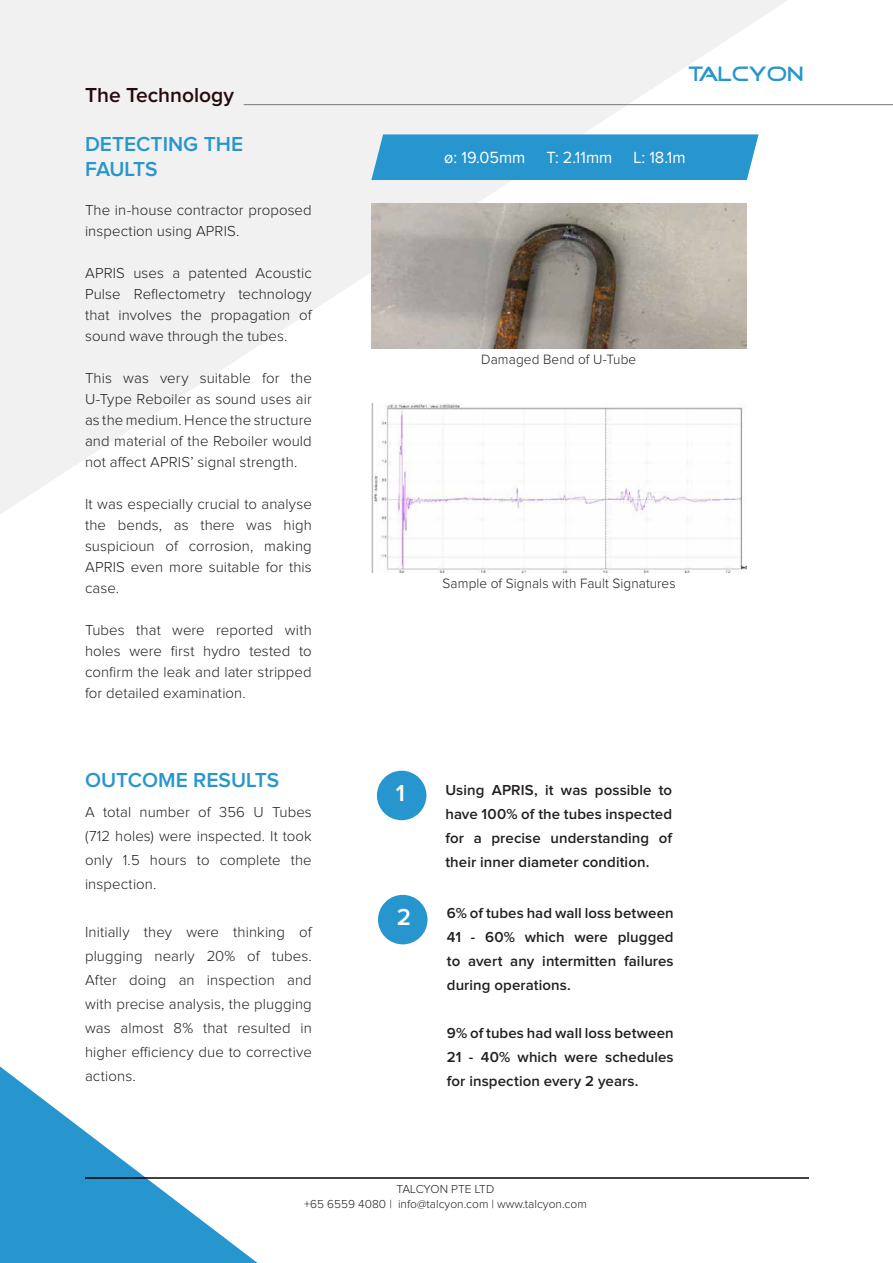
<style>
.page{position:relative;width:893px;height:1263px;background:#fff}
.page>*{position:absolute;margin:0;border:0;box-sizing:border-box;transform-origin:0 0}
.t1{font:600 24px "Proxima Nova";color:#fff}
.t2{font:600 21px "Proxima Nova";color:#2796ce}
.t3{font:600 21px "Proxima Nova";color:#240a0c}
.t4{font:21px "Good Times";color:#2796ce}
.t5{font:16.8px "Proxima Nova";color:#fff}
.t6{font:300 15px/21px "Proxima Nova";letter-spacing:.005em;color:#231f20;text-align:justify}
.t7{font:600 15px/24px "Proxima Nova";letter-spacing:.005em;color:#231f20;text-align:justify}
.t8{font:300 13.95px "Proxima Nova";letter-spacing:.01em;color:#231f20}
.t9{font:300 12px "Proxima Nova";color:#231f20}
</style>
<div class="page">
<svg style="left:0;top:0;width:808px;height:514px;fill:#f1f1f1"></svg>
<svg style="left:0;top:1066px;width:258px;height:197px"></svg>
<hr style="left:244px;top:104px;width:649px;height:1px;background:#78797a">
<div style="left:377px;top:771px;width:49px;height:49px;background:#2796ce;border-radius:50%"></div>
<div style="left:378px;top:895px;width:49px;height:49px;background:#2796ce;border-radius:50%"></div>
<img style="left:85px;top:1178px;width:723px;height:1px">
<div style="left:371px;top:134px;width:388px;height:46px;background:#2796ce"></div>
<img style="left:371px;top:203px;width:375px;height:145px">
<img style="left:371px;top:403px;width:375px;height:169px">
<p class="t3" style="left:85px;top:85px;width:151px">The Technology</p>
<p class="t2" style="left:85px;top:134px;width:160px">DETECTING THE</p>
<p class="t2" style="left:85px;top:160px;width:74px">FAULTS</p>
<p class="t6" style="left:85px;top:200px;width:228px">The in-house contractor proposed inspection using APRIS.</p>
<p class="t6" style="left:85px;top:263px;width:228px">APRIS uses a patented Acoustic Pulse Reflectometry technology that involves the propagation of sound wave through the tubes.</p>
<p class="t6" style="left:85px;top:368px;width:228px">This was very suitable for the U-Type Reboiler as sound uses air as the medium. Hence the structure and material of the Reboiler would not affect APRIS’ signal strength.</p>
<p class="t6" style="left:85px;top:494px;width:228px">It was especially crucial to analyse the bends, as there was high suspicioun of corrosion, making APRIS even more suitable for this case.</p>
<p class="t6" style="left:85px;top:620px;width:228px">Tubes that were reported with holes were first hydro tested to confirm the leak and later stripped for detailed examination.</p>
<p class="t2" style="left:85px;top:771px;width:196px">OUTCOME RESULTS</p>
<p class="t6" style="left:85px;top:801px;width:228px;line-height:24px">A total number of 356 U Tubes (712 holes) were inspected. It took only 1.5 hours to complete the inspection.</p>
<p class="t6" style="left:85px;top:921px;width:228px;line-height:24px">Initially they were thinking of plugging nearly 20% of tubes.<br>After doing an inspection and with precise analysis, the plugging was almost 8% that resulted in higher efficiency due to corrective actions.</p>
<p class="t4" style="left:689px;top:64px;width:118px">TALCYON</p>
<p class="t5" style="left:444px;top:149px;width:83px">ø: 19.05mm</p>
<p class="t5" style="left:546px;top:149px;width:67px">T: 2.11mm</p>
<p class="t5" style="left:633px;top:149px;width:54px">L: 18.1m</p>
<p class="t8" style="left:481px;top:353px;width:156px">Damaged Bend of U-Tube</p>
<p class="t8" style="left:443px;top:577px;width:235px">Sample of Signals with Fault Signatures</p>
<p class="t1" style="left:396px;top:782px;width:11px">1</p>
<p class="t1" style="left:397px;top:906px;width:16px">2</p>
<p class="t7" style="left:445px;top:778px;width:228px">Using APRIS, it was possible to have 100% of the tubes inspected for a precise understanding of their inner diameter condition.</p>
<p class="t7" style="left:447px;top:902px;width:228px">6% of tubes had wall loss between 41 - 60% which were plugged to avert any intermitten failures during operations.</p>
<p class="t7" style="left:447px;top:1022px;width:228px">9% of tubes had wall loss between 21 - 40% which were schedules for inspection every 2 years.</p>
<p class="t9" style="left:397px;top:1184px;width:99px">TALCYON PTE LTD</p>
<p class="t9" style="left:304px;top:1198px;width:284px">+65 6559 4080 | info@talcyon.com | www.talcyon.com</p>
</div>
